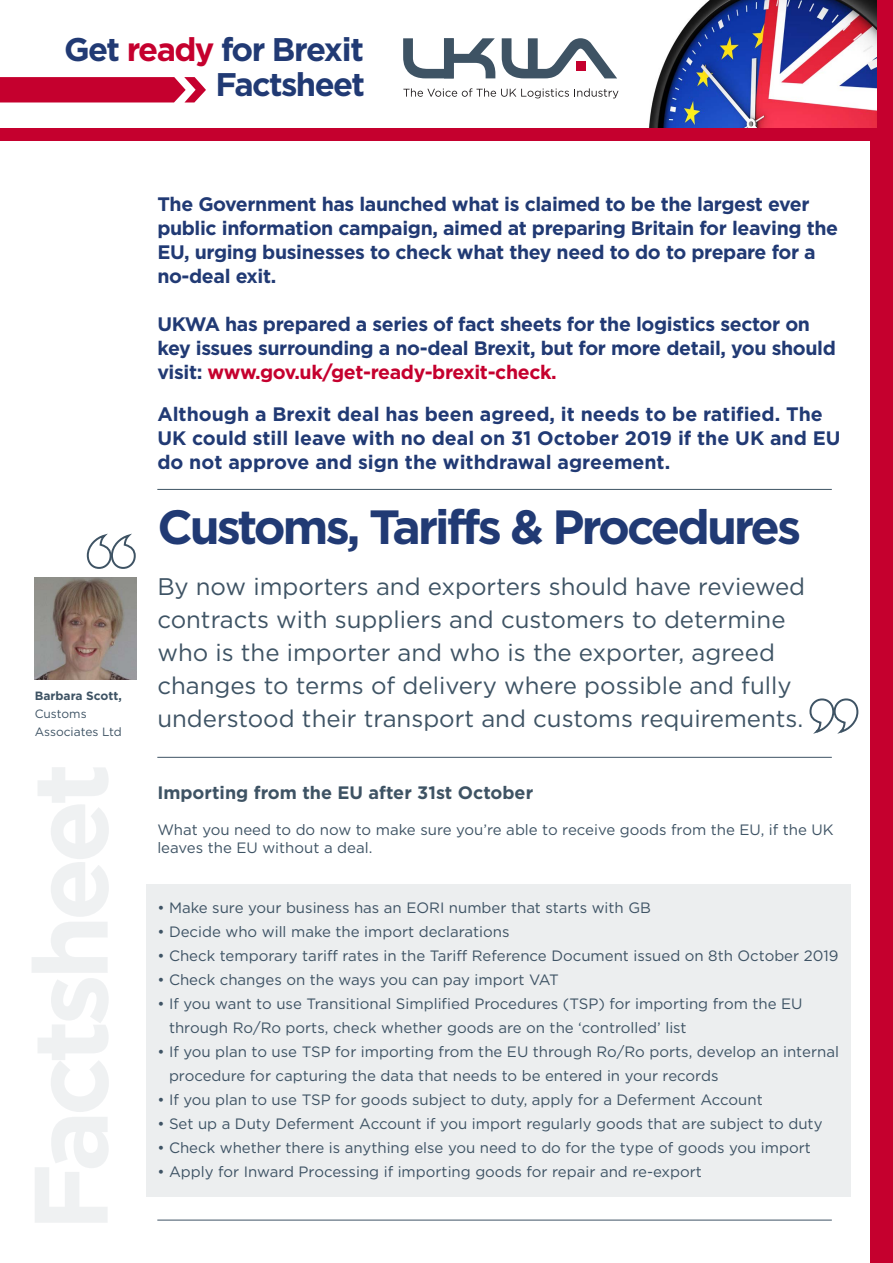
<style>
.page{position:relative;width:893px;height:1263px;background:#fff}
.page>*{position:absolute;margin:0;border:0;box-sizing:border-box;transform-origin:0 0}
.t1{font:700 48px "Gotham";letter-spacing:-.06em;color:#213a74}
.t2{font:700 32.7px/35.1px "Gotham";letter-spacing:-.05em;color:#213a74;text-align:right}
.t3{font:24px/33px "Gotham";color:#3e5364}
.t4{font:700 19.5px/24px "Gotham";letter-spacing:-.02em;color:#213a74}
.t5{font:700 19.5px/24px "Gotham";color:#213a74}
.t6{font:700 18px "Gotham";color:#3e5364}
.t7{font:15px/24px "Gotham";color:#3e5364}
.t8{font:12px/18px "Gotham";color:#3e5364}
.t9{font:700 12px "Gotham";color:#3e5364}
.s1{color:#c5002e}
</style>
<div class="page">
<div style="left:870px;top:0;width:23px;height:1263px;background:#c5002e"></div>
<img style="left:649px;top:0;width:227px;height:129px">
<div style="left:0;top:129px;width:888px;height:12px;background:#c5002e"></div>
<svg style="left:0;top:77px;width:206px;height:25px;background:#c9143e"></svg>
<svg style="left:403px;top:38px;width:92px;height:40px"></svg>
<svg style="left:502px;top:38px;width:115px;height:40px"></svg>
<div style="left:576px;top:61px;width:9px;height:10px;background:#c5002e"></div>
<svg style="left:403px;top:88px;width:215px;height:10px"></svg>
<hr style="left:157px;top:489px;width:675px;height:1px;background:#3e5364">
<hr style="left:157px;top:757px;width:675px;height:1px;background:#3e5364">
<hr style="left:157px;top:1220px;width:675px;height:1px;background:#3e5364">
<img style="left:35px;top:578px;width:101px;height:102px">
<svg style="left:809px;top:698px;width:50px;height:36px"></svg>
<svg style="left:86px;top:533px;width:50px;height:36px"></svg>
<div style="left:146px;top:884px;width:704px;height:312px;background:#eceeef"></div>
<h2 class="t2" style="left:64px;top:31px;width:302px">Get <span class="s1">ready</span> for Brexit<br>Factsheet</h2>
<p class="t9" style="left:35px;top:688px;width:89px">Barbara Scott,</p>
<p class="t8" style="left:35px;top:704px;width:89px">Customs<br>Associates Ltd</p>
<h3 class="t4" style="left:157px;top:191px;width:682px">The Government has launched what is claimed to be the largest ever public information campaign, aimed at preparing Britain for leaving the EU, urging businesses to check what they need to do to prepare for a no-deal exit.</h3>
<h3 class="t4" style="left:157px;top:311px;width:680px">UKWA has prepared a series of fact sheets for the logistics sector on key issues surrounding a no-deal Brexit, but for more detail, you should visit: <span class="s1">www.gov.uk/get-ready-brexit-check.</span></h3>
<h3 class="t5" style="left:157px;top:401px;width:685px">Although a Brexit deal has been agreed, it needs to be ratified. The<br>UK could still leave with no deal on 31 October 2019 if the UK and EU do not approve and sign the withdrawal agreement.</h3>
<h1 class="t1" style="left:157px;top:499px;width:645px">Customs, Tariffs &amp; Procedures</h1>
<p class="t3" style="left:157px;top:570px;width:649px">By now importers and exporters should have reviewed contracts with suppliers and customers to determine who is the importer and who is the exporter, agreed changes to terms of delivery where possible and fully understood their transport and customs requirements.</p>
<p class="t6" style="left:157px;top:782px;width:377px">Importing from the EU after 31st October</p>
<p class="t7" style="left:157px;top:821px;width:678px;line-height:18px">What you need to do now to make sure you’re able to receive goods from the EU, if the UK leaves the EU without a deal.</p>
<p class="t7" style="left:157px;top:896px;width:495px">• Make sure your business has an EORI number that starts with GB</p>
<p class="t7" style="left:157px;top:920px;width:354px">• Decide who will make the import declarations</p>
<p class="t7" style="left:157px;top:944px;width:683px">• Check temporary tariff rates in the Tariff Reference Document issued on 8th October 2019</p>
<p class="t7" style="left:157px;top:968px;width:403px">• Check changes on the ways you can pay import VAT</p>
<p class="t7" style="left:169px;top:992px;width:635px;text-indent:-12px">• If you want to use Transitional Simplified Procedures (TSP) for importing from the EU through Ro/Ro ports, check whether goods are on the ‘controlled’ list</p>
<p class="t7" style="left:169px;top:1040px;width:671px;text-indent:-12px">• If you plan to use TSP for importing from the EU through Ro/Ro ports, develop an internal procedure for capturing the data that needs to be entered in your records</p>
<p class="t7" style="left:157px;top:1088px;width:607px">• If you plan to use TSP for goods subject to duty, apply for a Deferment Account</p>
<p class="t7" style="left:157px;top:1112px;width:667px">• Set up a Duty Deferment Account if you import regularly goods that are subject to duty</p>
<p class="t7" style="left:157px;top:1136px;width:655px">• Check whether there is anything else you need to do for the type of goods you import</p>
<p class="t7" style="left:157px;top:1160px;width:546px">• Apply for Inward Processing if importing goods for repair and re-export</p>
</div>
